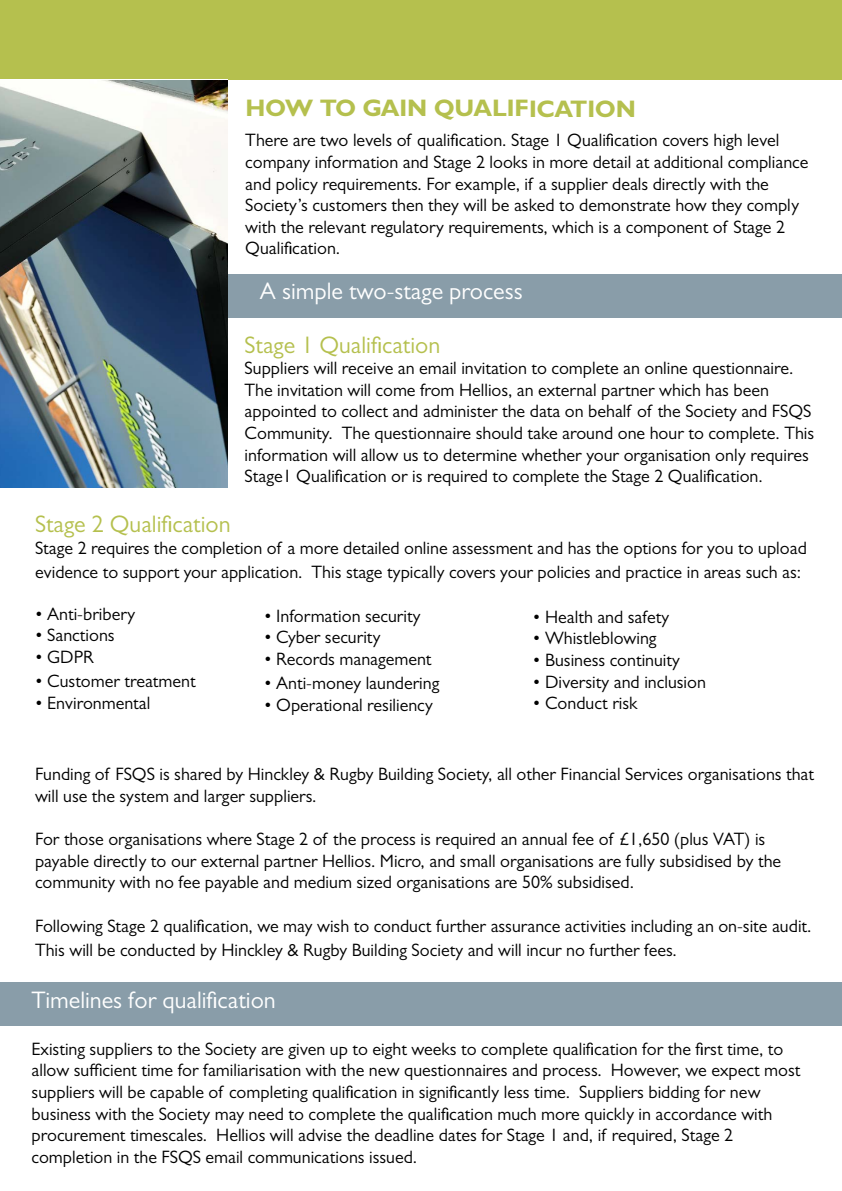
<style>
.page{position:relative;width:842px;height:1191px;background:#fff}
.page>*{position:absolute;margin:0;border:0;box-sizing:border-box;transform-origin:0 0}
.t1{font:24px "Gill Sans MT Std";color:#fff}
.t2{font:24px "Gill Sans MT Std";color:#b5c04e}
.t3{font:700 24px "Gill Sans MT Std";color:#b5c04e}
.t4{font:18px/21.6px "Gill Sans MT Std";color:#000}
</style>
<div class="page">
<div style="left:227px;top:274px;width:615px;height:43px;background:#899da9"></div>
<div style="left:0;top:982px;width:842px;height:43px;background:#899da9"></div>
<div style="left:0;top:0;width:842px;height:79px;background:#b5c04e"></div>
<img style="left:0;top:80px;width:227px;height:408px">
<h1 class="t3" style="left:245px;top:93px;width:392px">HOW TO GAIN QUALIFICATION</h1>
<p class="t4" style="left:245px;top:129px;width:565px">There are two levels of qualification. Stage 1 Qualification covers high level company information and Stage 2 looks in more detail at additional compliance and policy requirements. For example, if a supplier deals directly with the Society’s customers then they will be asked to demonstrate how they comply with the relevant regulatory requirements, which is a component of Stage 2<br>Qualification.</p>
<h1 class="t1" style="left:260px;top:277px;width:264px">A simple two-stage process</h1>
<h1 class="t2" style="left:245px;top:331px;width:197px">Stage 1 Qualification</h1>
<p class="t4" style="left:245px;top:357px;width:571px">Suppliers will receive an email invitation to complete an online questionnaire.<br>The invitation will come from Hellios, an external partner which has been appointed to collect and administer the data on behalf of the Society and FSQS Community. The questionnaire should take around one hour to complete. This information will allow us to determine whether your organisation only requires Stage1 Qualification or is required to complete the Stage 2 Qualification.</p>
<h1 class="t2" style="left:35px;top:510px;width:197px">Stage 2 Qualification</h1>
<p class="t4" style="left:35px;top:536px;width:773px;line-height:24px">Stage 2 requires the completion of a more detailed online assessment and has the options for you to upload evidence to support your application. This stage typically covers your policies and practice in areas such as:</p>
<p class="t4" style="left:35px;top:603px;width:102px">• Anti-bribery</p>
<p class="t4" style="left:35px;top:624px;width:81px">• Sanctions</p>
<p class="t4" style="left:35px;top:646px;width:60px">• GDPR</p>
<p class="t4" style="left:35px;top:670px;width:162px">• Customer treatment</p>
<p class="t4" style="left:35px;top:691px;width:117px">• Environmental</p>
<p class="t4" style="left:264px;top:605px;width:158px">• Information security</p>
<p class="t4" style="left:264px;top:626px;width:118px">• Cyber security</p>
<p class="t4" style="left:264px;top:648px;width:169px">• Records management</p>
<p class="t4" style="left:264px;top:672px;width:177px">• Anti-money laundering</p>
<p class="t4" style="left:264px;top:693px;width:170px">• Operational resiliency</p>
<p class="t4" style="left:533px;top:606px;width:138px">• Health and safety</p>
<p class="t4" style="left:533px;top:627px;width:125px">• Whistleblowing</p>
<p class="t4" style="left:533px;top:649px;width:149px">• Business continuity</p>
<p class="t4" style="left:533px;top:670px;width:175px">• Diversity and inclusion</p>
<p class="t4" style="left:533px;top:692px;width:106px">• Conduct risk</p>
<p class="t4" style="left:35px;top:763px;width:780px">Funding of FSQS is shared by Hinckley &amp; Rugby Building Society, all other Financial Services organisations that will use the system and larger suppliers.</p>
<p class="t4" style="left:35px;top:828px;width:748px">For those organisations where Stage 2 of the process is required an annual fee of £1,650 (plus VAT) is payable directly to our external partner Hellios. Micro, and small organisations are fully subsidised by the community with no fee payable and medium sized organisations are 50% subsidised.</p>
<p class="t4" style="left:35px;top:913px;width:778px;line-height:24px">Following Stage 2 qualification, we may wish to conduct further assurance activities including an on-site audit.<br>This will be conducted by Hinckley &amp; Rugby Building Society and will incur no further fees.</p>
<h1 class="t1" style="left:32px;top:985px;width:246px">Timelines for qualification</h1>
<p class="t4" style="left:32px;top:1037px;width:770px">Existing suppliers to the Society are given up to eight weeks to complete qualification for the first time, to allow sufficient time for familiarisation with the new questionnaires and process. However, we expect most suppliers will be capable of completing qualification in significantly less time. Suppliers bidding for new business with the Society may need to complete the qualification much more quickly in accordance with procurement timescales. Hellios will advise the deadline dates for Stage 1 and, if required, Stage 2 completion in the FSQS email communications issued.</p>
</div>
